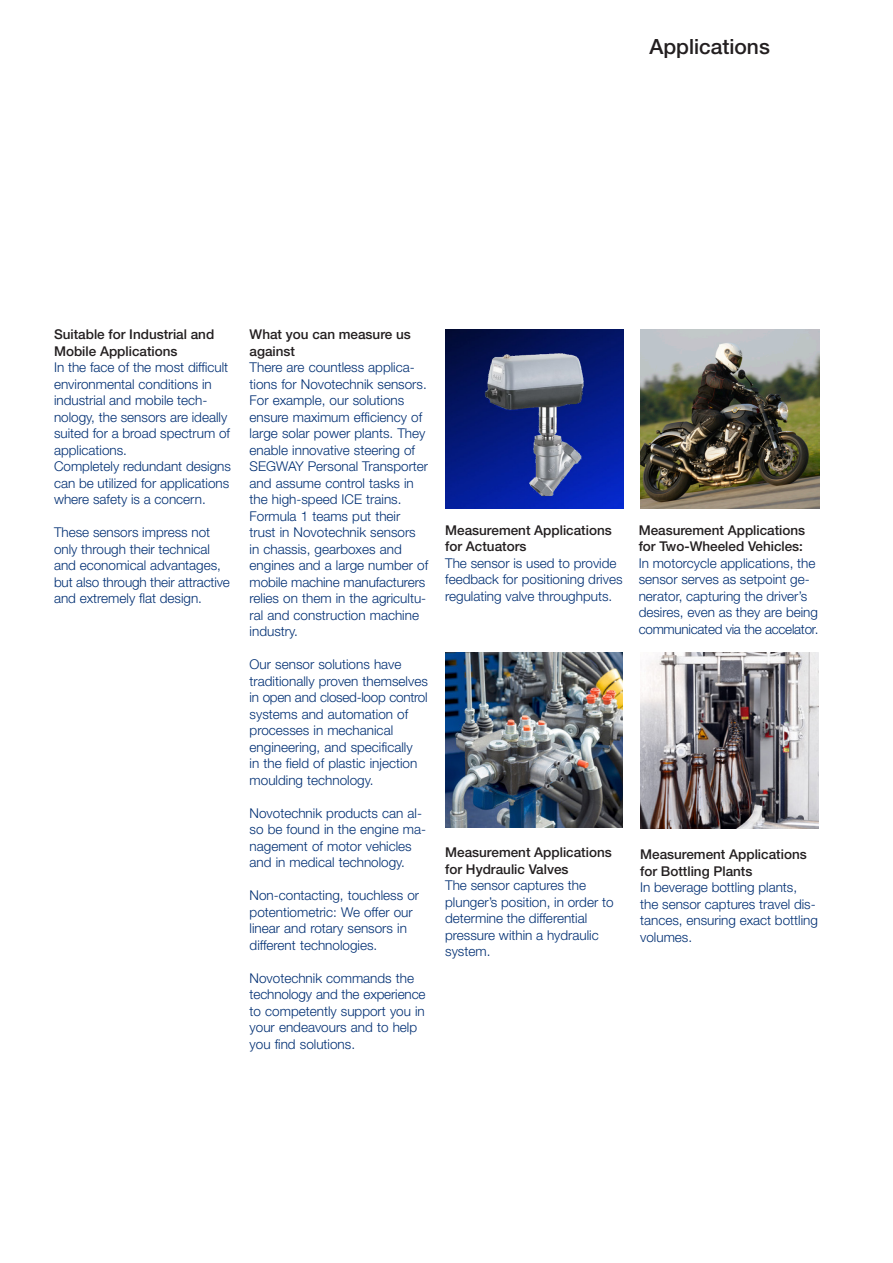
<style>
.page{position:relative;width:893px;height:1263px;background:#fff}
.page>*{position:absolute;margin:0;border:0;box-sizing:border-box;transform-origin:0 0}
.t1{font:500 21px "Helvetica Neue LT Std";color:#231f20}
.Copy__9_11_Light_Hel{font:300 13.5px/16.5px "Helvetica Neue LT Std";color:#002f73}
.t2{font:500 13.5px/16.5px "Helvetica Neue LT Std";color:#231f20}
.Copy__9_11_Light_Hel-2{font:300 13.5px "Helvetica Neue LT Std";letter-spacing:-.02em;color:#002f73}
</style>
<div class="page">
<img style="left:641px;top:330px;width:178px;height:178px">
<img style="left:641px;top:652px;width:177px;height:177px">
<img style="left:445px;top:652px;width:177px;height:175px">
<img style="left:445px;top:330px;width:179px;height:178px">
<p class="t1" style="left:649px;top:34px;width:122px">Applications</p>
<p class="t2" style="left:54px;top:326px;width:162px">Suitable for Industrial and<br>Mobile Applications</p>
<p class="Copy__9_11_Light_Hel" style="left:54px;top:359px;width:176px">In the face of the most difficult environmental conditions in industrial and mobile tech-</p>
<p class="Copy__9_11_Light_Hel" style="left:54px;top:408px;width:178px">nology, the sensors are ideally suited for a broad spectrum of applications.</p>
<p class="Copy__9_11_Light_Hel" style="left:54px;top:458px;width:179px">Completely redundant designs can be utilized for applications where safety is a concern.</p>
<p class="Copy__9_11_Light_Hel" style="left:54px;top:524px;width:177px">These sensors impress not only through their technical and economical advantages, but also through their attractive</p>
<p class="Copy__9_11_Light_Hel" style="left:54px;top:590px;width:150px">and extremely flat design.</p>
<p class="t2" style="left:250px;top:326px;width:163px">What you can measure us against</p>
<p class="Copy__9_11_Light_Hel" style="left:250px;top:359px;width:179px">There are countless applica&shy;tions for Novotechnik sensors.</p>
<p class="Copy__9_11_Light_Hel" style="left:250px;top:392px;width:156px">For example, our solutions</p>
<p class="Copy__9_11_Light_Hel" style="left:250px;top:408px;width:174px">ensure maximum efficiency of</p>
<p class="Copy__9_11_Light_Hel" style="left:250px;top:425px;width:177px">large solar power plants. They</p>
<p class="Copy__9_11_Light_Hel" style="left:250px;top:441px;width:167px">enable innovative steering of</p>
<p class="Copy__9_11_Light_Hel" style="left:250px;top:458px;width:180px">SEGWAY Personal Transporter</p>
<p class="Copy__9_11_Light_Hel" style="left:250px;top:474px;width:166px">and assume control tasks in</p>
<p class="Copy__9_11_Light_Hel" style="left:250px;top:491px;width:153px">the high-speed ICE trains.</p>
<p class="Copy__9_11_Light_Hel" style="left:250px;top:507px;width:152px">Formula 1 teams put their</p>
<p class="Copy__9_11_Light_Hel" style="left:250px;top:524px;width:168px">trust in Novotechnik sensors</p>
<p class="Copy__9_11_Light_Hel" style="left:250px;top:540px;width:154px">in chassis, gearboxes and</p>
<p class="Copy__9_11_Light_Hel" style="left:250px;top:557px;width:180px">engines and a large number of</p>
<p class="Copy__9_11_Light_Hel" style="left:250px;top:573px;width:177px">mobile machine manufacturers</p>
<p class="Copy__9_11_Light_Hel" style="left:250px;top:590px;width:178px">relies on them in the agricultu&shy;ral and construction machine</p>
<p class="Copy__9_11_Light_Hel" style="left:250px;top:623px;width:50px">industry.</p>
<p class="Copy__9_11_Light_Hel" style="left:250px;top:656px;width:153px">Our sensor solutions have</p>
<p class="Copy__9_11_Light_Hel" style="left:250px;top:672px;width:180px">traditionally proven themselves</p>
<p class="Copy__9_11_Light_Hel-2" style="left:250px;top:689px;width:179px">in open and closed-loop control</p>
<p class="Copy__9_11_Light_Hel" style="left:250px;top:705px;width:160px">systems and automation of processes in mechanical</p>
<p class="Copy__9_11_Light_Hel" style="left:250px;top:738px;width:169px">engineering, and specifically in the field of plastic injection moulding technology.</p>
<p class="Copy__9_11_Light_Hel" style="left:250px;top:804px;width:178px">Novotechnik products can al&shy;so be found in the engine ma&shy;nagement of motor vehicles and in medical technology.</p>
<p class="Copy__9_11_Light_Hel" style="left:250px;top:887px;width:171px">Non-contacting, touchless or potentiometric: We offer our linear and rotary sensors in different technologies.</p>
<p class="Copy__9_11_Light_Hel" style="left:250px;top:969px;width:177px">Novotechnik commands the technology and the experience</p>
<p class="Copy__9_11_Light_Hel" style="left:250px;top:1002px;width:177px">to competently support you in your endeavours and to help you find solutions.</p>
<p class="t2" style="left:445px;top:522px;width:168px">Measurement Applications for Actuators</p>
<p class="Copy__9_11_Light_Hel" style="left:445px;top:554px;width:179px">The sensor is used to provide feedback for positioning drives regulating valve throughputs.</p>
<p class="t2" style="left:639px;top:522px;width:168px">Measurement Applications for Two-Wheeled Vehicles:</p>
<p class="Copy__9_11_Light_Hel" style="left:639px;top:554px;width:178px">In motorcycle applications, the</p>
<p class="Copy__9_11_Light_Hel" style="left:639px;top:571px;width:181px">sensor serves as setpoint ge&shy;nerator, capturing the driver’s desires, even as they are being communicated via the accelator.</p>
<p class="t2" style="left:445px;top:844px;width:168px">Measurement Applications for Hydraulic Valves</p>
<p class="Copy__9_11_Light_Hel" style="left:445px;top:877px;width:170px">The sensor captures the plunger’s position, in order to determine the differential</p>
<p class="Copy__9_11_Light_Hel" style="left:445px;top:926px;width:155px">pressure within a hydraulic system.</p>
<p class="t2" style="left:640px;top:846px;width:168px">Measurement Applications for Bottling Plants</p>
<p class="Copy__9_11_Light_Hel" style="left:640px;top:879px;width:179px">In beverage bottling plants, the sensor captures travel dis&shy;tances, ensuring exact bottling volumes.</p>
</div>
